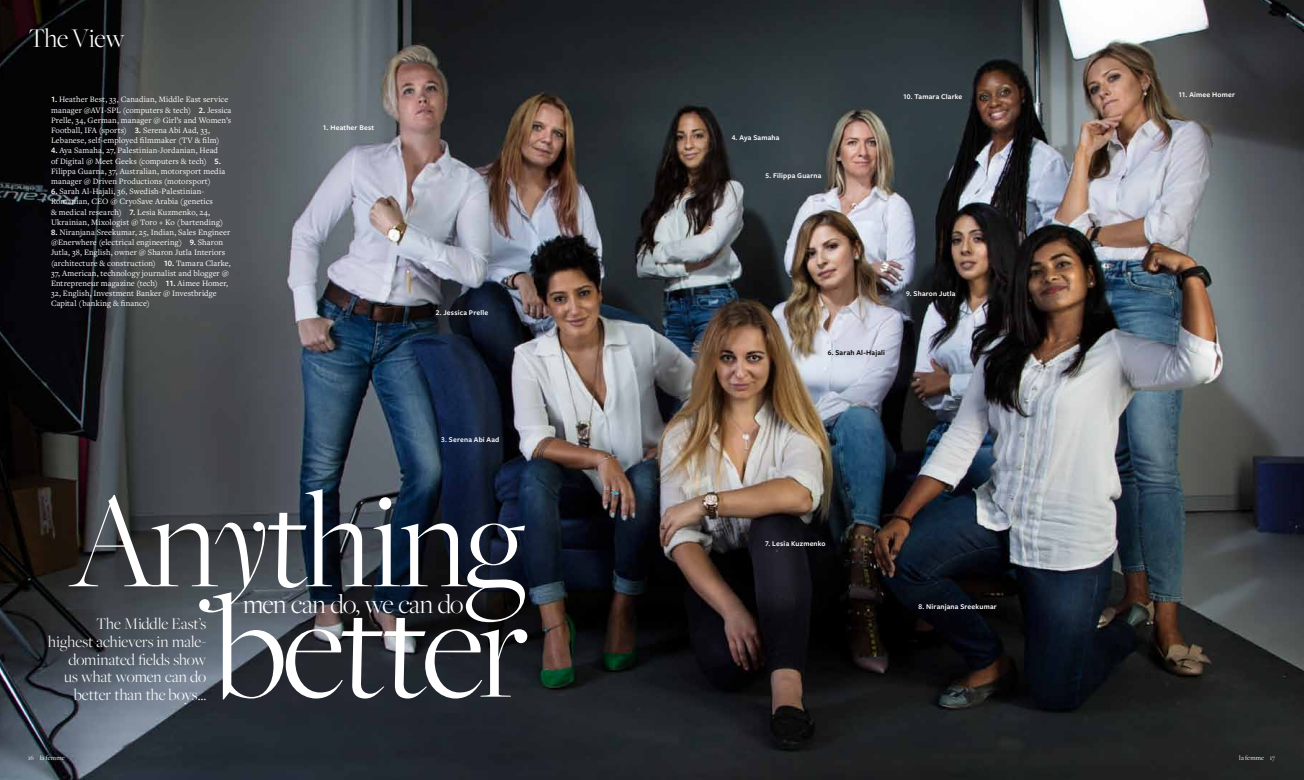
<style>
.page{position:relative;width:1304px;height:780px;background:#fff}
.page>*{position:absolute;margin:0;border:0;box-sizing:border-box;transform-origin:0 0}
.t1{font:300 154.6px "Freight Big Pro";letter-spacing:-.035em;color:#fff}
.t2{font:300 144.2px "Freight Big Pro";letter-spacing:-.025em;color:#fff}
.t3{font:300 28.2px "Freight Big Pro";letter-spacing:-.02em;color:#fff}
.t4{font:300 28px "Freight Big Pro";letter-spacing:-.015em;color:#fff}
.t5{font:300 17px/17.8px "Freight Big Pro";color:#fff;text-align:right}
.t6{font:8.5px/10.2px "Freight Text Pro";letter-spacing:.01em;color:#fff}
.t7{font:600 7.5px "Freight Sans Pro";letter-spacing:.025em;color:#fff}
.t8{font:600 7.5px "Freight Sans Pro";letter-spacing:.03em;color:#000}
.t9{font:7px "Freight Disp Pro";letter-spacing:.015em;color:#fff}
.s1{font-family:"Freight Sans Pro";font-weight:600}
.s2{font-style:italic}
</style>
<div class="page">
<img style="left:0;top:0;width:1304px;height:780px">
<h3 class="t4" style="left:28px;top:20px;width:98px">The View</h3>
<p class="t6" style="left:51px;top:94px;width:182px"><span class="s1">1.</span> Heather Best, 33, Canadian, Middle East service manager @AVI-SPL (computers &amp; tech) <span class="s1">2.</span> Jessica Prelle, 34, German, manager @ Girl’s and Women’s Football, IFA (sports) <span class="s1">3.</span> Serena Abi Aad, 33, Lebanese, self-employed filmmaker (TV &amp; film)</p>
<p class="t6" style="left:51px;top:145px;width:176px"><span class="s1">4.</span> Aya Samaha, 27, Palestinian-Jordanian, Head of Digital @ Meet Geeks (computers &amp; tech) <span class="s1">5.<br></span>Filippa Guarna, 37, Australian, motorsport media manager @ Driven Productions (motorsport)</p>
<p class="t6" style="left:51px;top:186px;width:174px"><span class="s1">6.</span> Sarah Al-Hajali, 36, Swedish-Palestinian-Romanian, CEO @ CryoSave Arabia (genetics<br>&amp; medical research) <span class="s1">7.</span> Lesia Kuzmenko, 24, Ukrainian, Mixologist @ Toro + Ko (bartending)</p>
<p class="t6" style="left:51px;top:227px;width:181px"><span class="s1">8.</span> Niranjana Sreekumar, 25, Indian, Sales Engineer @Enerwhere (electrical engineering) <span class="s1">9.</span> Sharon Jutla, 38, English, owner @ Sharon Jutla Interiors (architecture &amp; construction) <span class="s1">10.</span> Tamara Clarke, 37, American, technology journalist and blogger @ Entrepreneur magazine (tech) <span class="s1">11.</span> Aimee Homer, 32, English, Investment Banker @ Investbridge Capital (banking &amp; finance)</p>
<p class="t7" style="left:323px;top:122px;width:53px">1. Heather Best</p>
<p class="t7" style="left:436px;top:307px;width:54px">2. Jessica Prelle</p>
<p class="t7" style="left:441px;top:434px;width:60px">3. Serena Abi Aad</p>
<h2 class="t2" style="left:69px;top:447px;width:460px">An<span class="s2">y</span>thing</h2>
<h1 class="t1" style="left:216px;top:548px;width:315px">better</h1>
<h3 class="t3" style="left:243px;top:585px;width:222px">men can do, we can do</h3>
<h3 class="t5" style="left:48px;top:614px;width:160px">The Middle East’s highest achievers in male&shy;dominated fields show<br>us what women can do better than the boys…</h3>
<p class="t7" style="left:732px;top:132px;width:49px">4. Aya Samaha</p>
<p class="t7" style="left:766px;top:171px;width:57px">5. Filippa Guarna</p>
<p class="t7" style="left:903px;top:91px;width:61px">10. Tamara Clarke</p>
<p class="t8" style="left:828px;top:347px;width:59px">6. Sarah Al-Hajali</p>
<p class="t7" style="left:906px;top:289px;width:51px">9. Sharon Jutla</p>
<p class="t7" style="left:765px;top:539px;width:62px">7. Lesia Kuzmenko</p>
<p class="t7" style="left:918px;top:601px;width:80px">8. Niranjana Sreekumar</p>
<p class="t7" style="left:1179px;top:89px;width:58px">11. Aimee Homer</p>
<p class="t9" style="left:28px;top:753px;width:38px">16 la femme</p>
<p class="t9" style="left:1239px;top:753px;width:37px">la femme 17</p>
</div>
